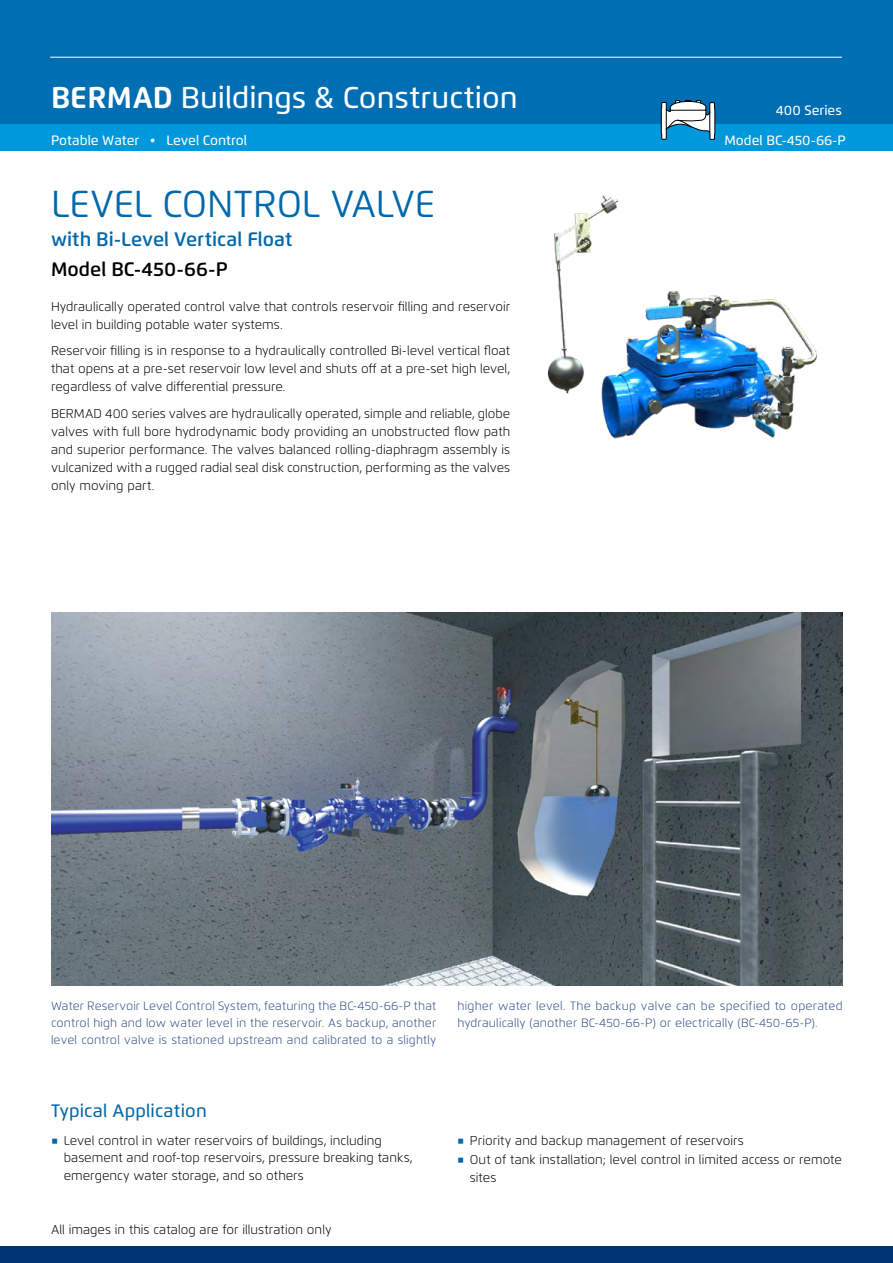
<style>
.page{position:relative;width:893px;height:1263px;background:#fff}
.page>*{position:absolute;margin:0;border:0;box-sizing:border-box;transform-origin:0 0}
.t1{font:37.5px "Flexo";letter-spacing:-.005em;color:#0068ab}
.t2{font:500 30px "Flexo";color:#fff}
.t3{font:600 19.5px "Flexo";color:#0068ab}
.t4{font:600 19.5px "Flexo";color:#000}
.t5{font:500 18px "Flexo";letter-spacing:.01em;color:#0068ab}
.t6{font:500 13.5px "Flexo";color:#fff}
.t7{font:300 12.75px/18px "Flexo";color:#000}
.t8{font:300 12px/17.2px "Flexo";letter-spacing:.015em;color:#314e87;text-align:justify}
.s1{font-weight:700}
.s2{font-family:"Win Soft Pro";font-weight:500;font-size:19.2px;color:#0068ab}
</style>
<div class="page">
<div style="left:0;top:0;width:893px;height:125px;background:#006eb2"></div>
<div style="left:0;top:125px;width:893px;height:26px;background:#0098dd"></div>
<svg style="left:661px;top:100px;width:54px;height:40px"></svg>
<div style="left:0;top:1247px;width:893px;height:16px;background:#003573"></div>
<hr style="left:50px;top:57px;width:792px;height:1px;background:#fff">
<hr style="left:874px;top:0;width:19px;height:3px;background:#fff">
<hr style="left:865px;top:3px;width:21px;height:2px;background:#fff">
<img style="left:547px;top:195px;width:270px;height:244px">
<img style="left:52px;top:612px;width:791px;height:374px">
<h2 class="t2" style="left:51px;top:80px;width:468px"><span class="s1">BERMAD</span> Buildings &amp; Construction</h2>
<p class="t6" style="left:776px;top:102px;width:68px">400 Series</p>
<p class="t6" style="left:51px;top:132px;width:198px">Potable Water • Level Control</p>
<p class="t6" style="left:724px;top:132px;width:123px">Model BC-450-66-P</p>
<h1 class="t1" style="left:51px;top:181px;width:385px">LEVEL CONTROL VALVE</h1>
<h3 class="t3" style="left:51px;top:227px;width:243px">with Bi-Level Vertical Float</h3>
<h3 class="t4" style="left:51px;top:257px;width:178px">Model BC-450-66-P</h3>
<p class="t7" style="left:51px;top:297px;width:461px">Hydraulically operated control valve that controls reservoir filling and reservoir level in building potable water systems.</p>
<p class="t7" style="left:51px;top:342px;width:461px;text-align:justify">Reservoir filling is in response to a hydraulically controlled Bi-level vertical float that opens at a pre-set reservoir low level and shuts off at a pre-set high level, regardless of valve differential pressure.</p>
<p class="t7" style="left:51px;top:404px;width:461px;text-align:justify">BERMAD 400 series valves are hydraulically operated, simple and reliable, globe valves with full bore hydrodynamic body providing an unobstructed flow path and superior performance. The valves balanced rolling-diaphragm assembly is vulcanized with a rugged radial seal disk construction, performing as the valves only moving part.</p>
<p class="t8" style="left:51px;top:997px;width:387px">Water Reservoir Level Control System, featuring the BC-450-66-P that control high and low water level in the reservoir. As backup, another level control valve is stationed upstream and calibrated to a slightly</p>
<p class="t8" style="left:458px;top:997px;width:387px">higher water level. The backup valve can be specified to operated hydraulically (another BC-450-66-P) or electrically (BC-450-65-P).</p>
<h3 class="t5" style="left:51px;top:1100px;width:157px">Typical Application</h3>
<p class="t7" style="left:64px;top:1132px;width:350px;line-height:17.2px;text-indent:-13px"><span class="s2">ֺ</span> Level control in water reservoirs of buildings, including basement and roof-top reservoirs, pressure breaking tanks, emergency water storage, and so others</p>
<p class="t7" style="left:457px;top:1131px;width:386px;line-height:19.4px"><span class="s2">ֺ</span> Priority and backup management of reservoirs<br><span class="s2">ֺ</span> Out of tank installation; level control in limited access or remote</p>
<p class="t7" style="left:470px;top:1168px;width:28px">sites</p>
<p class="t7" style="left:51px;top:1221px;width:282px">All images in this catalog are for illustration only</p>
</div>
